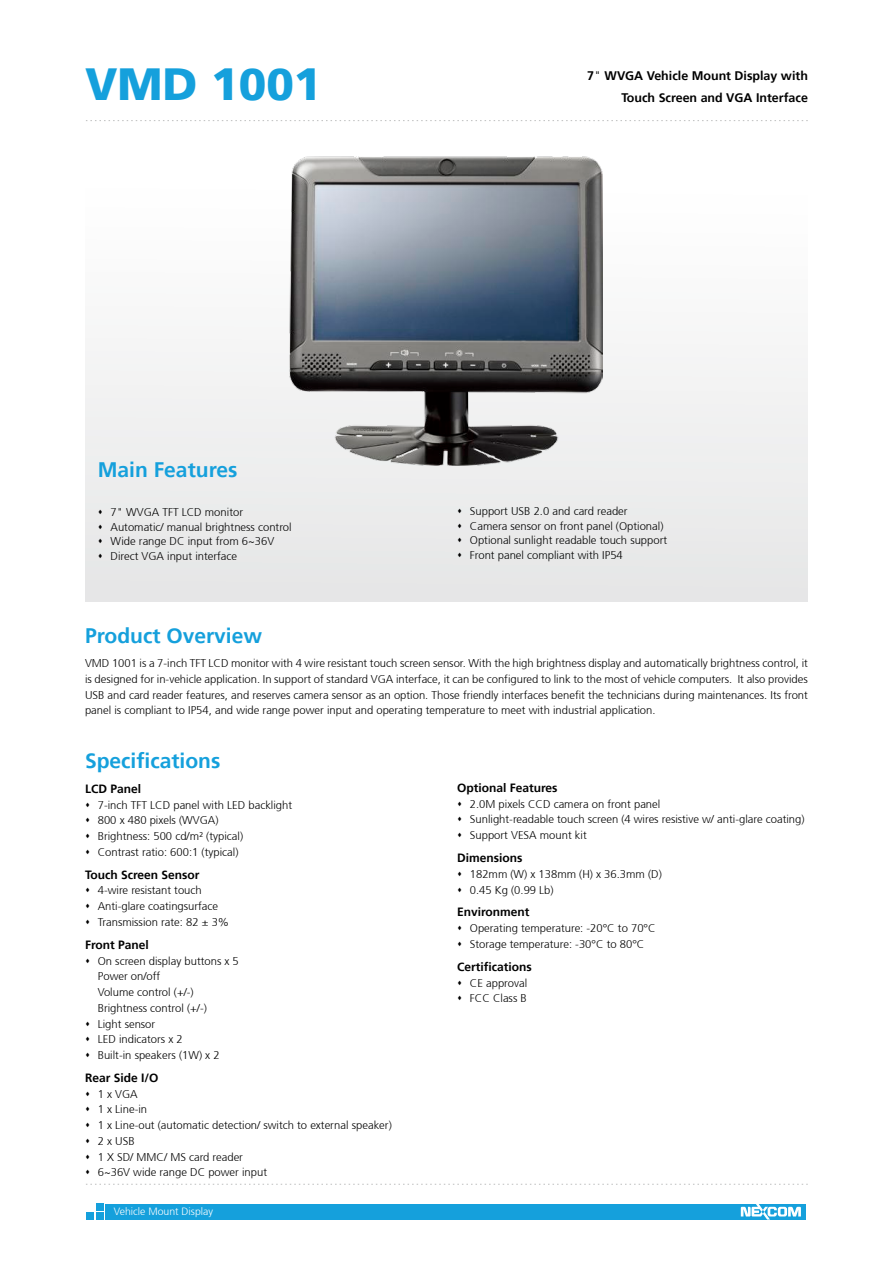
<style>
.page{position:relative;width:893px;height:1263px;background:#fff}
.page>*{position:absolute;margin:0;border:0;box-sizing:border-box;transform-origin:0 0}
.t1{font:900 45px "Frutiger 75";color:#15a0dc}
.t2{font:700 21px "Frutiger 65";color:#15a0dc}
.t3{font:700 12.45px/22.5px "Frutiger 65";color:#000;text-align:right}
.t4{font:700 12px "Frutiger 65";color:#000}
.t5{font:300 11.25px/15.8px "Frutiger 45";color:#000}
.t6{font:300 10.5px "Frutiger 45";color:#fff}
.s1{font-family:"Frutiger 45";font-weight:300}
</style>
<div class="page">
<svg style="left:86px;top:120px;width:722px;height:1px"></svg>
<svg style="left:86px;top:1184px;width:722px;height:1px"></svg>
<div style="left:85px;top:135px;width:723px;height:466px;background:linear-gradient(to bottom,#fff,#e6e6e7)"></div>
<div style="left:106px;top:1204px;width:700px;height:15px;background:#15a0dc"></div>
<div style="left:96px;top:1203px;width:7px;height:7px;background:#15a0dc"></div>
<div style="left:96px;top:1213px;width:7px;height:7px;background:#15a0dc"></div>
<div style="left:87px;top:1213px;width:7px;height:7px;background:#15a0dc"></div>
<svg style="left:741px;top:1204px;width:60px;height:15px"></svg>
<img style="left:290px;top:157px;width:312px;height:309px">
<svg style="left:99px;top:510px;width:3px;height:4px"></svg>
<svg style="left:99px;top:524px;width:3px;height:5px"></svg>
<svg style="left:99px;top:539px;width:3px;height:4px"></svg>
<svg style="left:99px;top:553px;width:3px;height:5px"></svg>
<svg style="left:458px;top:509px;width:3px;height:4px"></svg>
<svg style="left:458px;top:523px;width:3px;height:5px"></svg>
<svg style="left:458px;top:538px;width:3px;height:4px"></svg>
<svg style="left:458px;top:552px;width:3px;height:5px"></svg>
<h1 class="t1" style="left:85px;top:57px;width:238px">VMD 1001</h1>
<p class="t3" style="left:587px;top:64px;width:222px">7<span class="s1">"</span> WVGA Vehicle Mount Display with<br>Touch Screen and VGA Interface</p>
<h2 class="t2" style="left:98px;top:458px;width:141px">Main Features</h2>
<p class="t5" style="left:111px;top:505px;width:183px;line-height:14.5px">7" WVGA TFT LCD monitor<br>Automatic/ manual brightness control<br>Wide range DC input from 6~36V<br>Direct VGA input interface</p>
<p class="t5" style="left:470px;top:504px;width:199px;line-height:14.5px">Support USB 2.0 and card reader Camera sensor on front panel (Optional)<br>Optional sunlight readable touch support Front panel compliant with IP54</p>
<h2 class="t2" style="left:85px;top:623px;width:179px">Product Overview</h2>
<p class="t5" style="left:85px;top:656px;width:724px;text-align:justify">VMD 1001 is a 7-inch TFT LCD monitor with 4 wire resistant touch screen sensor. With the high brightness display and automatically brightness control, it is designed for in-vehicle application. In support of standard VGA interface, it can be configured to link to the most of vehicle computers. It also provides USB and card reader features, and reserves camera sensor as an option. Those friendly interfaces benefit the technicians during maintenances. Its front panel is compliant to IP54, and wide range power input and operating temperature to meet with industrial application.</p>
<h2 class="t2" style="left:85px;top:748px;width:137px">Specifications</h2>
<p class="t4" style="left:85px;top:781px;width:58px">LCD Panel</p>
<p class="t5" style="left:98px;top:797px;width:196px">7-inch TFT LCD panel with LED backlight<br>800 x 480 pixels (WVGA)<br>Brightness: 500 cd/m² (typical)<br>Contrast ratio: 600:1 (typical)</p>
<p class="t4" style="left:85px;top:867px;width:116px">Touch Screen Sensor</p>
<p class="t5" style="left:98px;top:883px;width:133px">4-wire resistant touch<br>Anti-glare coatingsurface<br>Transmission rate: 82 ± 3%</p>
<p class="t4" style="left:85px;top:937px;width:65px">Front Panel</p>
<p class="t5" style="left:98px;top:953px;width:143px">On screen display buttons x 5<br>Power on/off<br>Volume control (+/-)<br>Brightness control (+/-)<br>Light sensor<br>LED indicators x 2<br>Built-in speakers (1W) x 2</p>
<p class="t4" style="left:85px;top:1071px;width:75px">Rear Side I/O</p>
<p class="t5" style="left:98px;top:1086px;width:295px">1 x VGA<br>1 x Line-in<br>1 x Line-out (automatic detection/ switch to external speaker)<br>2 x USB<br>1 X SD/ MMC/ MS card reader<br>6~36V wide range DC power input</p>
<p class="t4" style="left:457px;top:781px;width:102px">Optional Features</p>
<p class="t5" style="left:470px;top:796px;width:336px">2.0M pixels CCD camera on front panel<br>Sunlight-readable touch screen (4 wires resistive w/ anti-glare coating)<br>Support VESA mount kit</p>
<p class="t4" style="left:457px;top:851px;width:67px">Dimensions</p>
<p class="t5" style="left:470px;top:866px;width:193px">182mm (W) x 138mm (H) x 36.3mm (D)<br>0.45 Kg (0.99 Lb)</p>
<p class="t4" style="left:457px;top:905px;width:74px">Environment</p>
<p class="t5" style="left:470px;top:920px;width:187px">Operating temperature: -20°C to 70°C<br>Storage temperature: -30°C to 80°C</p>
<p class="t4" style="left:457px;top:959px;width:76px">Certifications</p>
<p class="t5" style="left:470px;top:975px;width:59px">CE approval<br>FCC Class B</p>
<p class="t6" style="left:114px;top:1205px;width:101px">Vehicle Mount Display</p>
</div>
